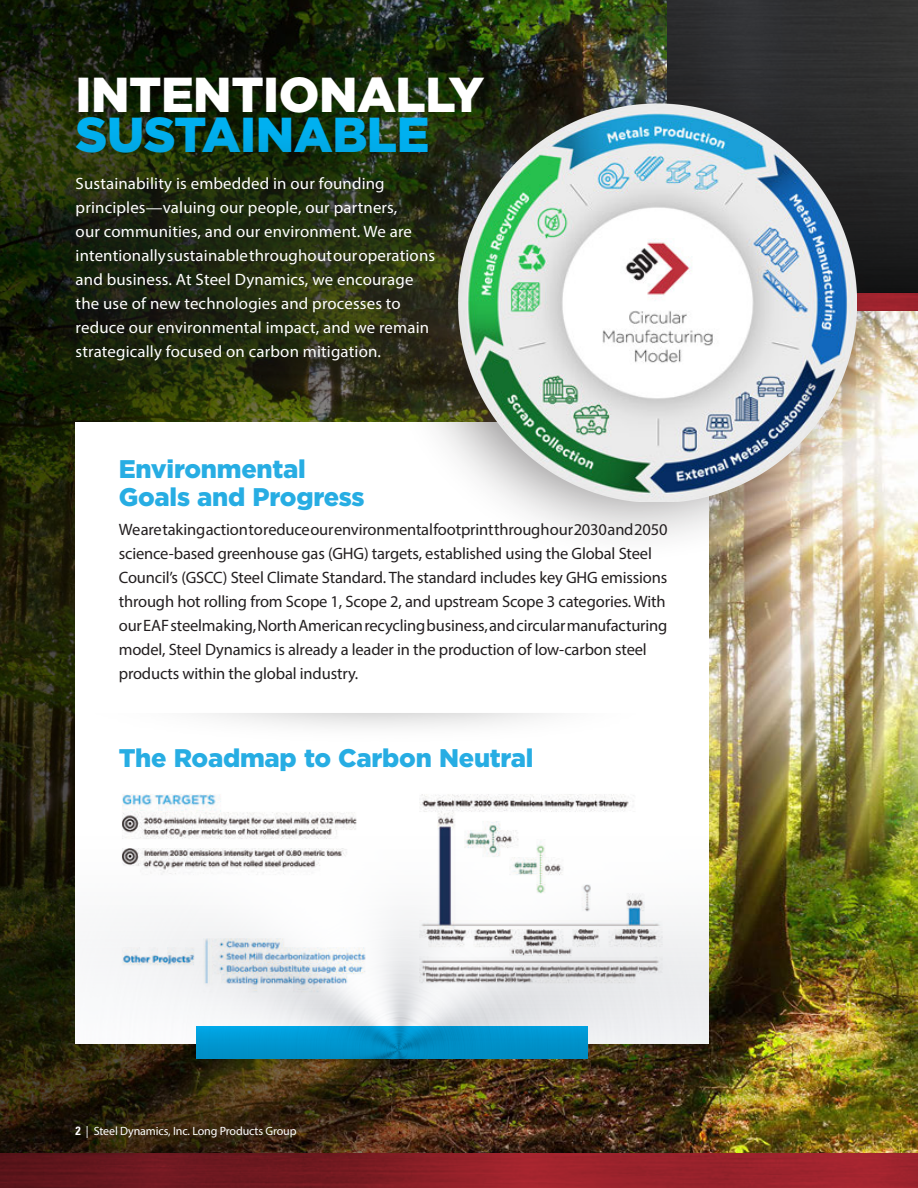
<style>
.page{position:relative;width:918px;height:1188px;background:#fff}
.page>*{position:absolute;margin:0;border:0;box-sizing:border-box;transform-origin:0 0}
.t1{font:900 49.05px "Gotham";letter-spacing:-.01em;color:#fff}
.t2{font:900 49.05px "Gotham";letter-spacing:-.01em;color:#00b0f0}
.t3{font:900 25.5px/28.5px "Gotham";letter-spacing:-.01em;color:#27ade3}
.Paragraph_Style_1{font:16.5px/24px "Myriad Pro";letter-spacing:-.01em;color:#231f20}
.Paragraph_Style_1-2{font:16.5px/24px "Myriad Pro";letter-spacing:.01em;color:#fff}
.t4{font:12px "Myriad Pro";letter-spacing:-.01em;color:#fff}
.s1{font-family:"Univers";font-weight:700;font-stretch:condensed}
</style>
<div class="page">
<img style="left:592px;top:0;width:326px;height:1153px">
<img style="left:896px;top:293px;width:22px;height:17px">
<img style="left:0;top:0;width:592px;height:1153px">
<div style="left:76px;top:422px;width:633px;height:621px;background:#fff"></div>
<div style="left:667px;top:0;width:251px;height:293px;background:linear-gradient(to bottom,#383939,#191919)"></div>
<img style="left:196px;top:1026px;width:392px;height:32px">
<div style="left:375px;top:43px;width:521px;height:520px;background:#231f20;opacity:.5"></div>
<img style="left:459px;top:104px;width:398px;height:398px">
<div style="left:18px;top:126px;width:471px;height:298px;background:#231f20;opacity:.75"></div>
<img style="left:0;top:1153px;width:918px;height:35px">
<img style="left:95px;top:794px;width:597px;height:203px">
<p class="t1" style="left:76px;top:61px;width:410px">INTENTIONALLY</p>
<p class="t2" style="left:76px;top:101px;width:355px">SUSTAINABLE</p>
<p class="Paragraph_Style_1-2" style="left:76px;top:171px;width:361px">Sustainability is embedded in our founding principles—valuing our people, our partners,<br>our communities, and our environment. We are intentionally sustainable throughout our operations and business. At Steel Dynamics, we encourage the use of new technologies and processes to reduce our environmental impact, and we remain strategically focused on carbon mitigation.</p>
<p class="t3" style="left:119px;top:454px;width:247px">Environmental<br>Goals and Progress</p>
<p class="Paragraph_Style_1" style="left:119px;top:517px;width:550px">We are taking action to reduce our environmental footprint through our 2030 and 2050 science-based greenhouse gas (GHG) targets, established using the Global Steel Council’s (GSCC) Steel Climate Standard. The standard includes key GHG emissions through hot rolling from Scope 1, Scope 2, and upstream Scope 3 categories. With our EAF steelmaking, North American recycling business, and circular manufacturing model, Steel Dynamics is already a leader in the production of low-carbon steel products within the global industry.</p>
<p class="t3" style="left:119px;top:744px;width:416px">The Roadmap to Carbon Neutral</p>
<p class="t4" style="left:76px;top:1123px;width:223px"><span class="s1">2</span> | Steel Dynamics, Inc. Long Products Group</p>
</div>
